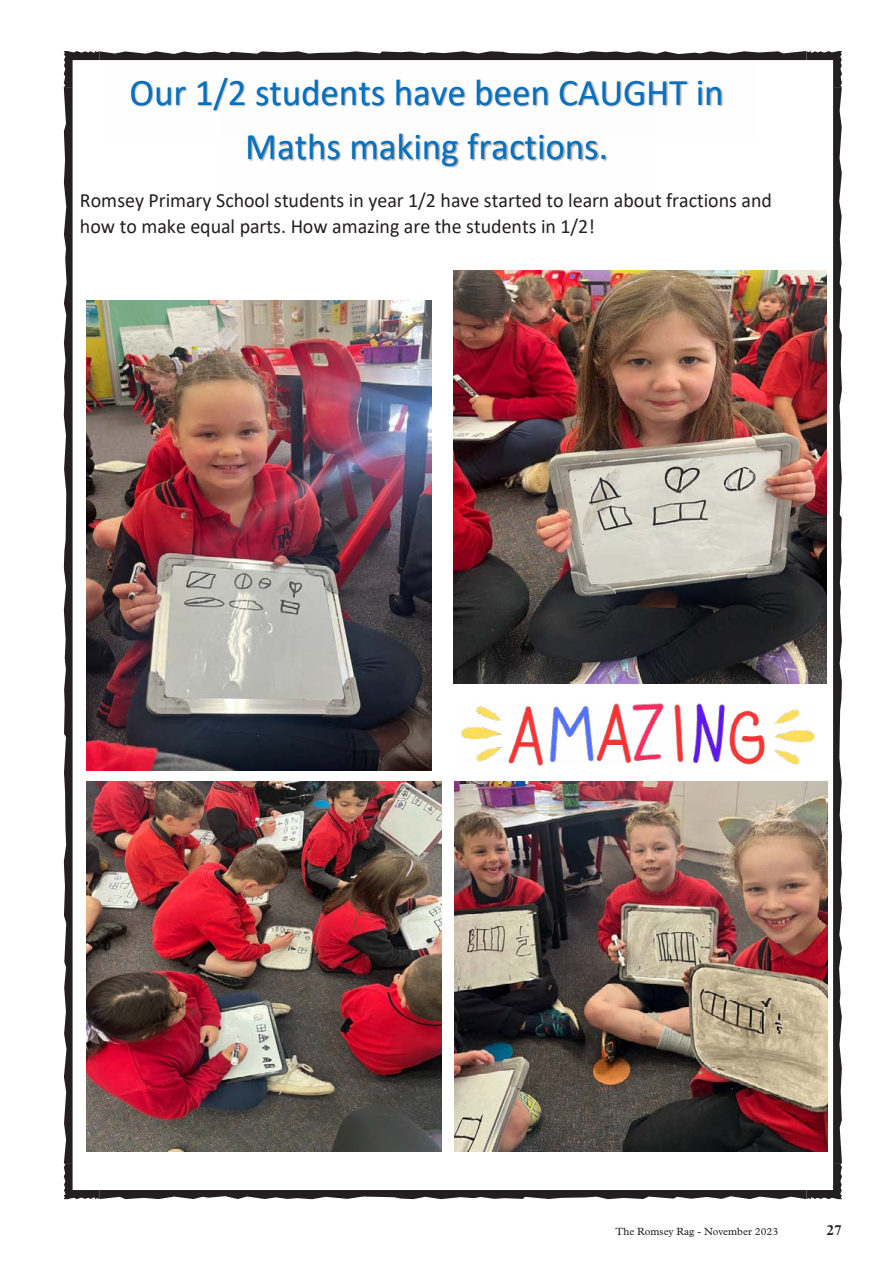
<style>
.page{position:relative;width:893px;height:1263px;background:#fff}
.page>*{position:absolute;margin:0;border:0;box-sizing:border-box;transform-origin:0 0}
.t1{font:37.65px/54.2px "Calibri";color:#0070c0;text-align:center}
.t2{font:20.25px/26.5px "Calibri";color:#231f20}
.t3{font:700 15px "Plantin";color:#231f20}
.t4{font:10.5px "Plantin";color:#231f20}
</style>
<div class="page">
<img style="left:64px;top:51px;width:778px;height:1148px">
<h1 class="t1" style="left:130px;top:64px;width:596px">Our 1/2 students have been CAUGHT in<br>Maths making fractions.</h1>
<p class="t2" style="left:80px;top:186px;width:693px">Romsey Primary School students in year 1/2 have started to learn about fractions and how to make equal parts. How amazing are the students in 1/2!</p>
<p class="t4" style="left:615px;top:1225px;width:164px">The Romsey Rag - November 2023</p>
<p class="t3" style="left:826px;top:1221px;width:17px">27</p>
</div>
